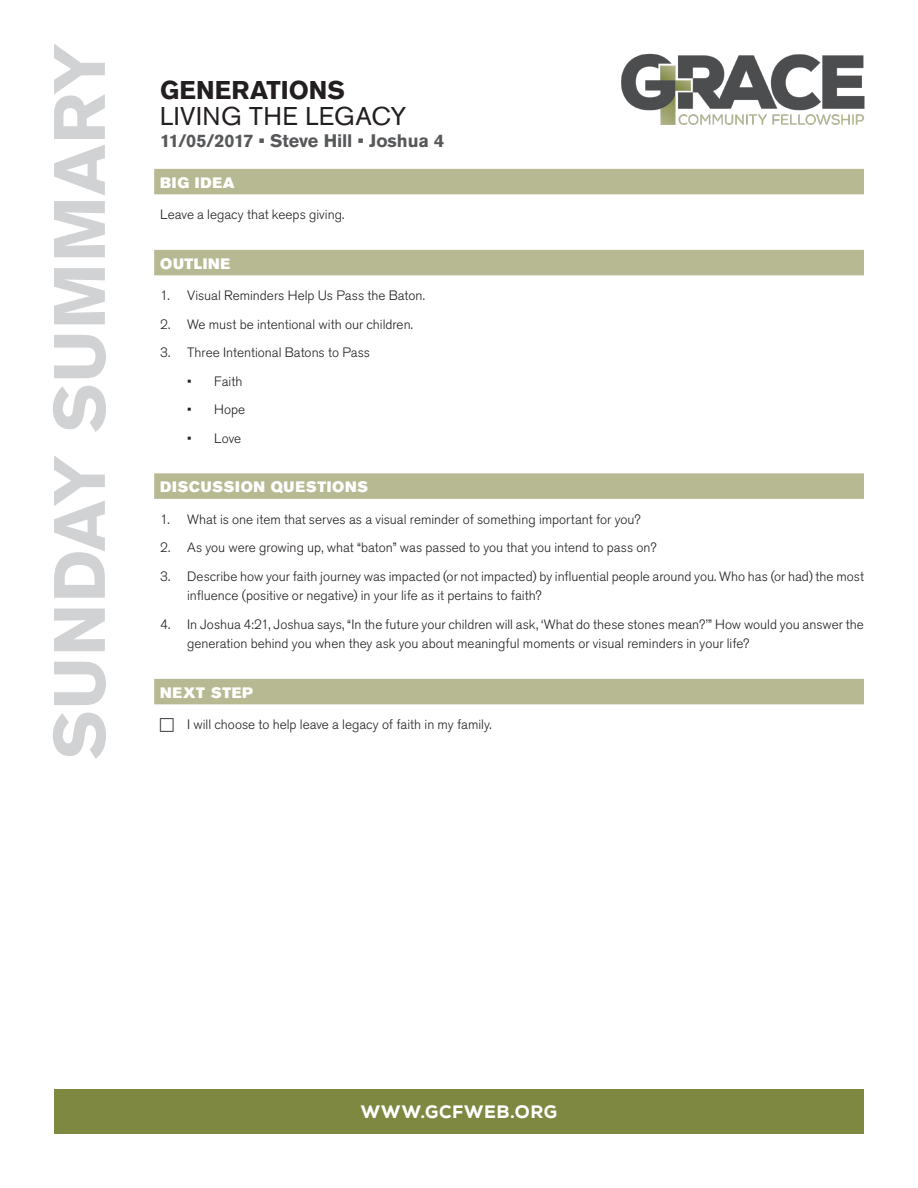
<style>
.page{position:relative;width:918px;height:1188px;background:#fff}
.page>*{position:absolute;margin:0;border:0;box-sizing:border-box;transform-origin:0 0}
.SS_Normal__Garamond{font:700 72px "Akzidenz Grotesk BQ";letter-spacing:.01em;color:#d1d2d4}
.SS_Sermon_Title{font:25.5px "Akzidenz Grotesk BQ";letter-spacing:.015em;color:#231f20}
.SS_Sermon_Series{font:700 25.5px "Akzidenz Grotesk BQ";color:#231f20}
.SS_Sermon_Series-2{font:700 18px "Akzidenz Grotesk BQ";letter-spacing:-.01em;color:#57585a}
.t1{font:800 18px "Nexa";letter-spacing:.035em;color:#fff}
.SS_Head_A{font:15px "Akzidenz Grotesk BQ Super";letter-spacing:.045em;color:#fff}
.SS_Number{font:300 13.5px/19.5px "Akzidenz Grotesk BQ";color:#231f20}
</style>
<div class="page">
<div style="left:54px;top:1089px;width:810px;height:45px;background:#7e8841"></div>
<img style="left:621px;top:53px;width:244px;height:72px">
<div style="left:154px;top:169px;width:710px;height:25px;background:#b7b992"></div>
<div style="left:154px;top:250px;width:710px;height:25px;background:#b7b992"></div>
<div style="left:154px;top:473px;width:710px;height:26px;background:#b7b992"></div>
<div style="left:154px;top:679px;width:710px;height:25px;background:#b7b992"></div>
<p class="SS_Normal__Garamond" style="left:38px;top:760px;width:717px;rotate:-90deg">SUNDAY SUMMARY</p>
<p class="SS_Sermon_Series" style="left:160px;top:75px;width:186px">GENERATIONS</p>
<p class="SS_Sermon_Title" style="left:160px;top:101px;width:248px">LIVING THE LEGACY</p>
<p class="SS_Sermon_Series-2" style="left:160px;top:130px;width:286px">11/05/2017 • Steve Hill • Joshua 4</p>
<p class="SS_Head_A" style="left:160px;top:174px;width:76px">BIG IDEA</p>
<p class="SS_Number" style="left:160px;top:205px;width:186px">Leave a legacy that keeps giving.</p>
<p class="SS_Head_A" style="left:160px;top:255px;width:72px">OUTLINE</p>
<p class="SS_Number" style="left:160px;top:286px;width:266px">1. Visual Reminders Help Us Pass the Baton.</p>
<p class="SS_Number" style="left:160px;top:314px;width:254px">2. We must be intentional with our children.</p>
<p class="SS_Number" style="left:160px;top:343px;width:211px">3. Three Intentional Batons to Pass</p>
<p class="SS_Number" style="left:187px;top:371px;width:57px">• Faith</p>
<p class="SS_Number" style="left:187px;top:400px;width:60px">• Hope</p>
<p class="SS_Number" style="left:187px;top:428px;width:56px">• Love</p>
<p class="SS_Head_A" style="left:160px;top:478px;width:210px">DISCUSSION QUESTIONS</p>
<p class="SS_Number" style="left:160px;top:509px;width:482px">1. What is one item that serves as a visual reminder of something important for you?</p>
<p class="SS_Number" style="left:160px;top:538px;width:498px">2. As you were growing up, what “baton” was passed to you that you intend to pass on?</p>
<p class="SS_Number" style="left:187px;top:566px;width:678px;text-indent:-27px">3. Describe how your faith journey was impacted (or not impacted) by influential people around you. Who has (or had) the most influence (positive or negative) in your life as it pertains to faith?</p>
<p class="SS_Number" style="left:187px;top:614px;width:678px;text-indent:-27px">4. In Joshua 4:21, Joshua says, “In the future your children will ask, ‘What do these stones mean?’” How would you answer the generation behind you when they ask you about meaningful moments or visual reminders in your life?</p>
<p class="SS_Head_A" style="left:160px;top:684px;width:94px">NEXT STEP</p>
<p class="SS_Number" style="left:187px;top:715px;width:306px">I will choose to help leave a legacy of faith in my family.</p>
<p class="t1" style="left:361px;top:1101px;width:198px">WWW.GCFWEB.ORG</p>
</div>
